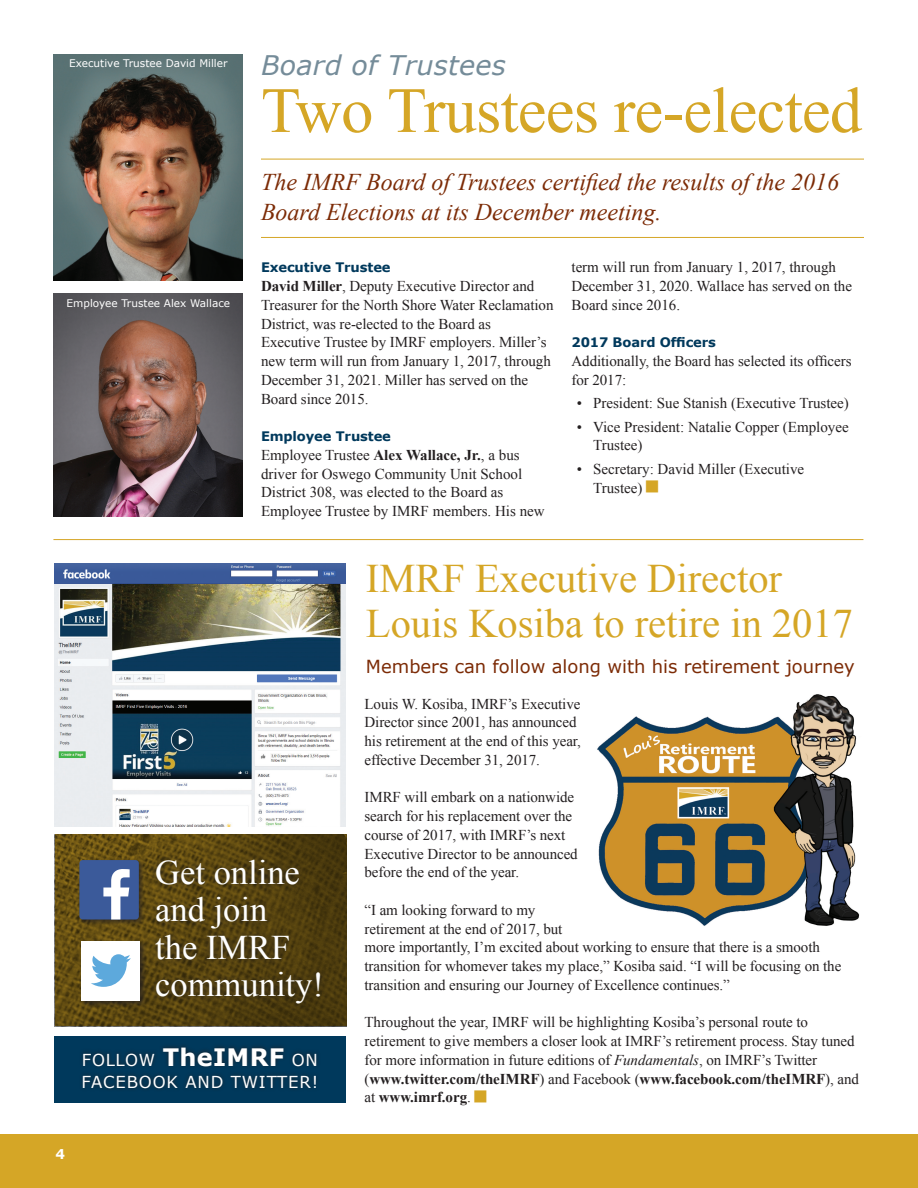
<style>
.page{position:relative;width:918px;height:1188px;background:#fff}
.page>*{position:absolute;margin:0;border:0;box-sizing:border-box;transform-origin:0 0}
.t1{font:64.5px "Times New Roman";letter-spacing:-.01em;color:#d5a626}
.t2{font:40.5px/45px "Times New Roman";color:#d5a626}
.Headline{font:34.5px/37.5px "Times New Roman";color:#fff}
.t3{font:italic 27px "Verdana";letter-spacing:.01em;color:#758c99}
.t4{font:italic 24px/30px "Times New Roman";color:#7c2b06}
.Story_Text_-_Bullets{font:18px "Verdana";color:#7c2b06}
.Headline-2{font:16.5px/22.5px "Verdana";letter-spacing:.05em;color:#fff}
.Story_Text{font:15px/18.8px "Times New Roman";letter-spacing:-.005em;color:#231f20}
.Story_Text_-_Bullets-2{font:15px/18.8px "Times New Roman";color:#231f20}
.t5{font:700 13.5px "Verdana";color:#fff}
.Subhead_-_Dark_Blue{font:700 13.2px "Verdana";letter-spacing:-.01em;color:#00395c}
.t6{font:10.5px "Verdana";color:#fff}
.s1{font-weight:700}
.s2{font-weight:700;font-size:24px}
.s3{font-style:italic}
</style>
<div class="page">
<div style="left:0;top:1134px;width:918px;height:54px;background:#d5a626"></div>
<hr style="left:53px;top:539px;width:810px;height:1px;background:#d5a626">
<hr style="left:261px;top:159px;width:603px;height:1px;background:#d5a626">
<hr style="left:261px;top:237px;width:603px;height:1px;background:#d5a626">
<img style="left:54px;top:54px;width:189px;height:227px">
<img style="left:54px;top:294px;width:189px;height:222px">
<img style="left:597px;top:694px;width:263px;height:232px">
<div style="left:54px;top:1036px;width:292px;height:66px;background:#00395c"></div>
<div style="left:79px;top:1043px;width:242px;height:49px;background:#231f20;opacity:.75"></div>
<img style="left:55px;top:834px;width:291px;height:192px">
<div style="left:149px;top:852px;width:179px;height:159px;background:#231f20;opacity:.75"></div>
<div style="left:77px;top:858px;width:68px;height:69px;background:#231f20;opacity:.75"></div>
<div style="left:79px;top:860px;width:59px;height:59px;background:#3b5a9a;border-radius:3px"></div>
<svg style="left:103px;top:869px;width:27px;height:50px"></svg>
<div style="left:79px;top:939px;width:68px;height:69px;background:#231f20;opacity:.75"></div>
<div style="left:81px;top:941px;width:59px;height:60px;background:#fff"></div>
<svg style="left:91px;top:954px;width:40px;height:33px"></svg>
<img style="left:54px;top:564px;width:292px;height:262px">
<p class="t6" style="left:69px;top:56px;width:160px">Executive Trustee David Miller</p>
<p class="t6" style="left:67px;top:296px;width:165px">Employee Trustee Alex Wallace</p>
<p class="t3" style="left:261px;top:46px;width:246px">Board of Trustees</p>
<p class="t1" style="left:261px;top:67px;width:603px">Two Trustees re-elected</p>
<p class="t4" style="left:261px;top:167px;width:580px">The IMRF Board of Trustees certified the results of the 2016<br>Board Elections at its December meeting.</p>
<p class="Subhead_-_Dark_Blue" style="left:261px;top:258px;width:131px">Executive Trustee</p>
<p class="Story_Text" style="left:261px;top:276px;width:294px"><span class="s1">David Miller</span>, Deputy Executive Director and Treasurer for the North Shore Water Reclamation District, was re-elected to the Board as Executive Trustee by IMRF employers. Miller’s new term will run from January 1, 2017, through December 31, 2021. Miller has served on the Board since 2015.</p>
<p class="Subhead_-_Dark_Blue" style="left:261px;top:427px;width:132px">Employee Trustee</p>
<p class="Story_Text" style="left:261px;top:445px;width:285px">Employee Trustee <span class="s1">Alex Wallace, Jr.</span>, a bus driver for Oswego Community Unit School District 308, was elected to the Board as Employee Trustee by IMRF members. His new</p>
<p class="Story_Text" style="left:572px;top:258px;width:282px">term will run from January 1, 2017, through<br>December 31, 2020. Wallace has served on the<br>Board since 2016.</p>
<p class="Subhead_-_Dark_Blue" style="left:572px;top:333px;width:146px">2017 Board Officers</p>
<p class="Story_Text" style="left:572px;top:351px;width:282px">Additionally, the Board has selected its officers for 2017:</p>
<p class="Story_Text_-_Bullets-2" style="left:577px;top:394px;width:274px">• President: Sue Stanish (Executive Trustee)</p>
<p class="Story_Text_-_Bullets-2" style="left:593px;top:417px;width:257px;text-indent:-16px">• Vice President: Natalie Copper (Employee<br>Trustee)</p>
<p class="Story_Text_-_Bullets-2" style="left:593px;top:459px;width:213px;text-indent:-16px">• Secretary: David Miller (Executive<br>Trustee)</p>
<p class="t2" style="left:366px;top:555px;width:489px">IMRF Executive Director<br>Louis Kosiba to retire in 2017</p>
<p class="Story_Text_-_Bullets" style="left:366px;top:654px;width:490px">Members can follow along with his retirement journey</p>
<p class="Headline" style="left:155px;top:853px;width:170px">Get online and join<br>the IMRF community!</p>
<p class="Headline-2" style="left:82px;top:1048px;width:238px">FOLLOW <span class="s2">TheIMRF</span> ON<br>FACEBOOK AND TWITTER!</p>
<p class="t5" style="left:56px;top:1144px;width:11px">4</p>
<p class="Story_Text" style="left:364px;top:694px;width:218px">Louis W. Kosiba, IMRF’s Executive Director since 2001, has announced his retirement at the end of this year, effective December 31, 2017.</p>
<p class="Story_Text" style="left:364px;top:788px;width:215px">IMRF will embark on a nationwide search for his replacement over the course of 2017, with IMRF’s next<br>Executive Director to be announced before the end of the year.</p>
<p class="Story_Text" style="left:364px;top:900px;width:478px">“I am looking forward to my<br>retirement at the end of 2017, but<br>more importantly, I’m excited about working to ensure that there is a smooth transition for whomever takes my place,” Kosiba said. “I will be focusing on the transition and ensuring our Journey of Excellence continues.”</p>
<p class="Story_Text" style="left:364px;top:1013px;width:496px">Throughout the year, IMRF will be highlighting Kosiba’s personal route to retirement to give members a closer look at IMRF’s retirement process. Stay tuned for more information in future editions of <span class="s3">Fundamentals</span>, on IMRF’s Twitter (<span class="s1">www.twitter.com/theIMRF</span>) and Facebook (<span class="s1">www.facebook.com/theIMRF</span>), and at <span class="s1">www.imrf.org</span>.</p>
</div>
